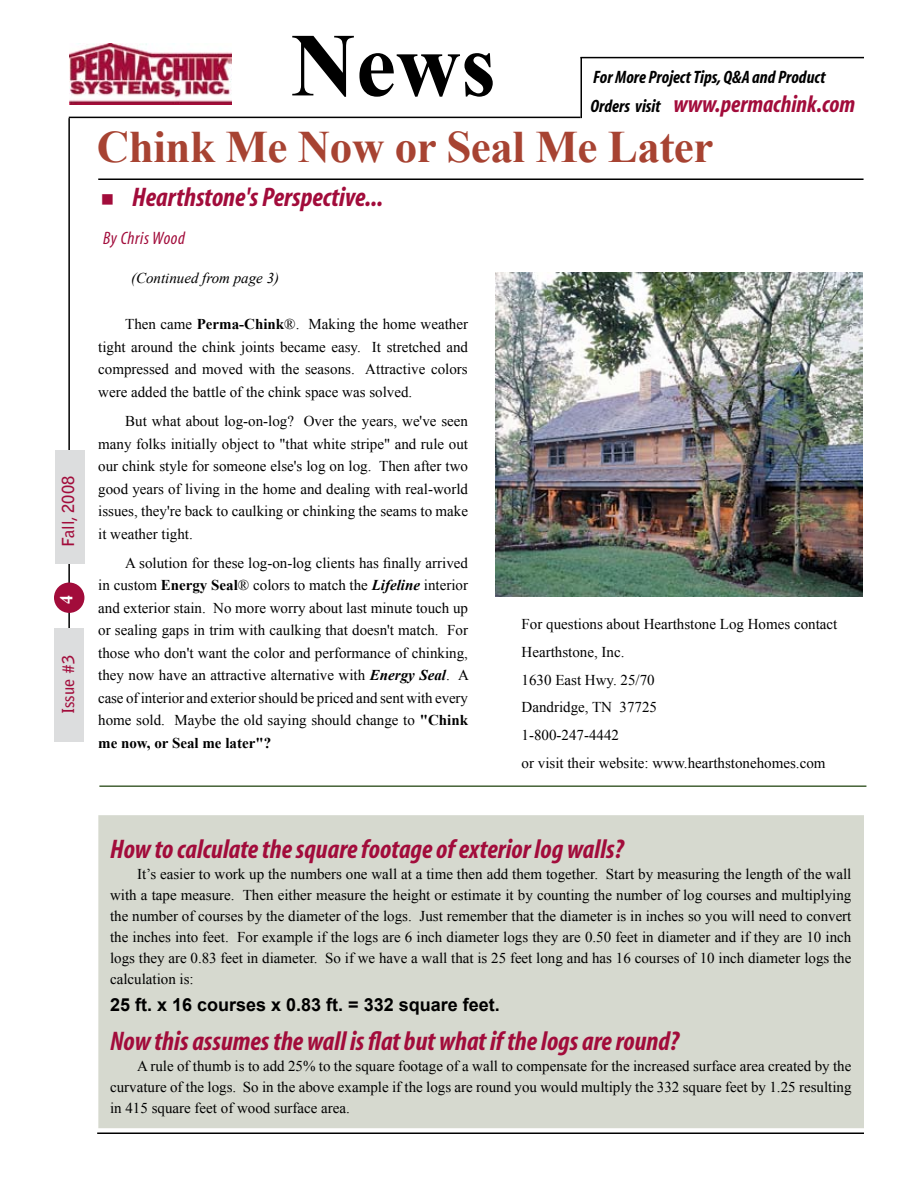
<style>
.page{position:relative;width:918px;height:1188px;background:#fff}
.page>*{position:absolute;margin:0;border:0;box-sizing:border-box;transform-origin:0 0}
.t1{font:700 90px "Times New Roman";color:#000}
.t2{font:700 45px "Times New Roman";letter-spacing:-.01em;color:#a74332}
.t3{font:italic 700 condensed 27px "Myriad";color:#a20c3b}
.t4{font:italic 700 condensed 24px "Myriad";color:#a20c3b}
.t5{font:700 18px "Arial";color:#000}
.t6{font:italic 700 condensed 18px "Myriad";color:#000}
.t7{font:italic condensed 18px "Myriad";letter-spacing:.03em;color:#a20c3b}
.t8{font:700 18px "Times New Roman";color:#fff}
.t9{font:700 16.5px "Bell Gothic";color:#a20c3b}
.t10{font:15px/22.5px "Times New Roman";color:#000;text-align:justify}
.t11{font:italic 15px "Times New Roman";color:#000}
.s1{font-size:18px;color:#000}
.s2{font-weight:700}
.s3{font-weight:700;font-style:italic}
</style>
<div class="page">
<hr style="left:580px;top:57px;width:284px;height:1px;background:#000">
<hr style="left:580px;top:57px;width:2px;height:61px;background:#000">
<hr style="left:69px;top:117px;width:511px;height:1px;background:#000">
<hr style="left:68px;top:118px;width:2px;height:528px;background:#000">
<div style="left:54px;top:628px;width:30px;height:114px;background:#dcddde"></div>
<div style="left:55px;top:451px;width:30px;height:113px;background:#dcddde"></div>
<div style="left:54px;top:583px;width:30px;height:30px;background:#a20c3b;border-radius:50%"></div>
<img style="left:69px;top:43px;width:162px;height:62px">
<hr style="left:98px;top:178px;width:766px;height:2px;background:#000">
<hr style="left:97px;top:1132px;width:767px;height:2px;background:#000">
<hr style="left:99px;top:785px;width:767px;height:2px;background:#446235">
<img style="left:496px;top:272px;width:367px;height:324px">
<div style="left:99px;top:816px;width:764px;height:311px;background:#d6d9cf"></div>
<div style="left:98px;top:815px;width:766px;height:313px;border:2px solid #d6d9cf"></div>
<p class="t9" style="left:58px;top:547px;width:73px;rotate:-90deg">Fall, 2008</p>
<p class="t8" style="left:54px;top:604px;width:10px;rotate:-90deg">4</p>
<p class="t9" style="left:58px;top:714px;width:61px;rotate:-90deg">Issue #3</p>
<h1 class="t1" style="left:291px;top:3px;width:206px">News</h1>
<h2 class="t2" style="left:97px;top:116px;width:618px">Chink Me Now or Seal Me Later</h2>
<p class="t6" style="left:593px;top:68px;width:234px">For More Project Tips, Q&amp;A and Product</p>
<h3 class="t4" style="left:591px;top:92px;width:266px"><span class="s1">Orders visit</span> www.permachink.com</h3>
<h3 class="t3" style="left:101px;top:183px;width:284px">■ Hearthstone's Perspective...</h3>
<p class="t7" style="left:103px;top:229px;width:83px">By Chris Wood</p>
<p class="t11" style="left:131px;top:268px;width:150px">(Continued from page 3)</p>
<p class="t10" style="left:98px;top:313px;width:371px;text-indent:27px">Then came <span class="s2">Perma-Chink</span>®. Making the home weather tight around the chink joints became easy. It stretched and compressed and moved with the seasons. Attractive colors were added the battle of the chink space was solved.</p>
<p class="t10" style="left:98px;top:410px;width:371px;text-indent:27px">But what about log-on-log? Over the years, we've seen many folks initially object to "that white stripe" and rule out our chink style for someone else's log on log. Then after two good years of living in the home and dealing with real-world issues, they're back to caulking or chinking the seams to make it weather tight.</p>
<p class="t10" style="left:98px;top:551px;width:372px;text-indent:27px">A solution for these log-on-log clients has finally arrived in custom <span class="s2">Energy Seal</span>® colors to match the <span class="s3">Lifeline</span> interior and exterior stain. No more worry about last minute touch up or sealing gaps in trim with caulking that doesn't match. For those who don't want the color and performance of chinking, they now have an attractive alternative with <span class="s3">Energy Seal</span>. A case of interior and exterior should be priced and sent with every home sold. Maybe the old saying should change to <span class="s2">"Chink me now, or Seal me later"?</span></p>
<p class="t10" style="left:522px;top:610px;width:317px;line-height:27.8px;text-align:left">For questions about Hearthstone Log Homes contact<br>Hearthstone, Inc.<br>1630 East Hwy. 25/70<br>Dandridge, TN 37725<br>1-800-247-4442<br>or visit their website: www.hearthstonehomes.com</p>
<h3 class="t3" style="left:110px;top:836px;width:515px">How to calculate the square footage of exterior log walls?</h3>
<p class="t10" style="left:110px;top:864px;width:743px;line-height:21px;text-indent:27px">It’s easier to work up the numbers one wall at a time then add them together. Start by measuring the length of the wall with a tape measure. Then either measure the height or estimate it by counting the number of log courses and multiplying the number of courses by the diameter of the logs. Just remember that the diameter is in inches so you will need to convert the inches into feet. For example if the logs are 6 inch diameter logs they are 0.50 feet in diameter and if they are 10 inch logs they are 0.83 feet in diameter. So if we have a wall that is 25 feet long and has 16 courses of 10 inch diameter logs the calculation is:</p>
<p class="t5" style="left:110px;top:992px;width:391px">25 ft. x 16 courses x 0.83 ft. = 332 square feet.</p>
<h3 class="t3" style="left:110px;top:1027px;width:570px">Now this assumes the wall is flat but what if the logs are round?</h3>
<p class="t10" style="left:110px;top:1055px;width:743px;line-height:21px;text-indent:27px">A rule of thumb is to add 25% to the square footage of a wall to compensate for the increased surface area created by the curvature of the logs. So in the above example if the logs are round you would multiply the 332 square feet by 1.25 resulting in 415 square feet of wood surface area.</p>
</div>
